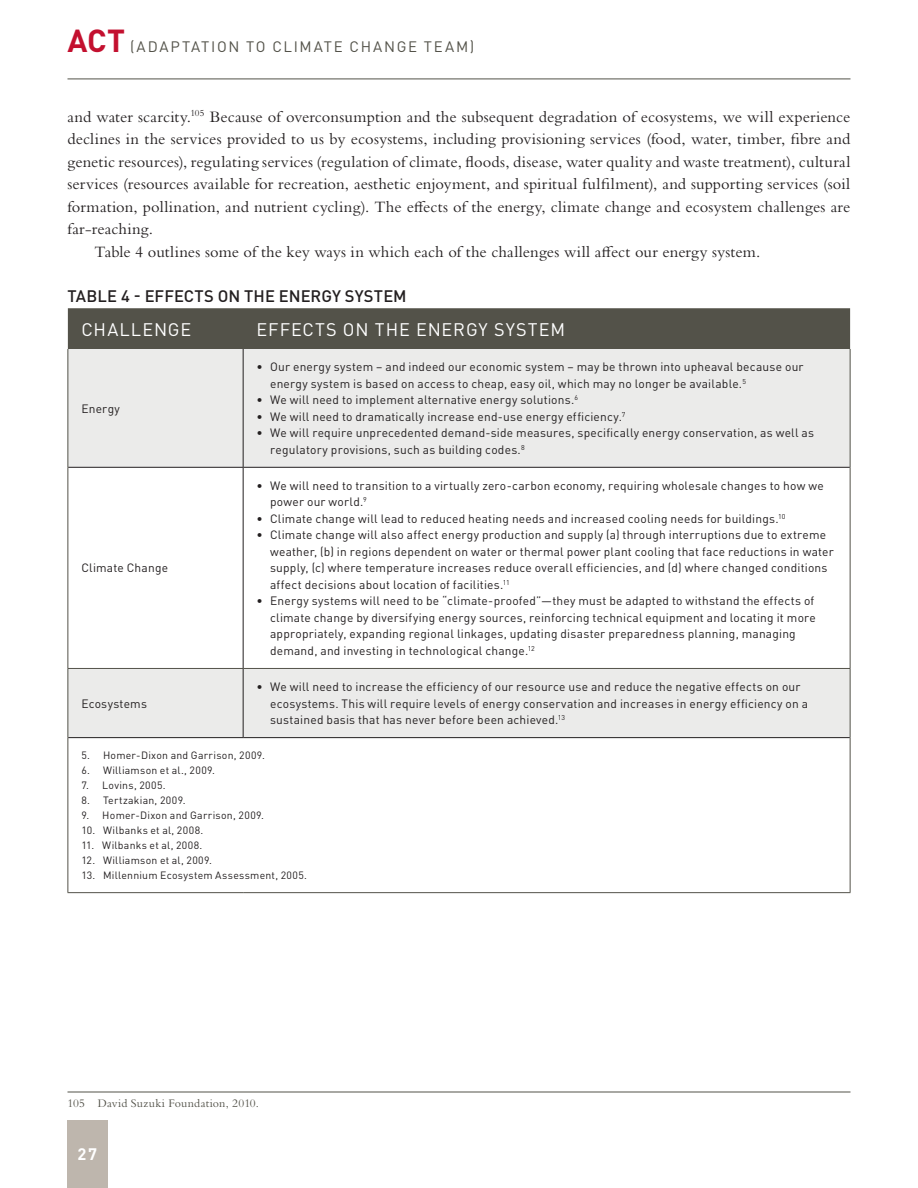
<style>
.page{position:relative;width:918px;height:1188px;background:#fff}
.page>*{position:absolute;margin:0;border:0;box-sizing:border-box;transform-origin:0 0}
.t1{font:18px "DIN Pro";letter-spacing:.05em;color:#fff}
.t2{font:16.5px "Bembo MT Pro";letter-spacing:.005em;color:#231f20}
.t3{font:500 16.5px "DIN Pro";letter-spacing:-.005em;color:#231f20}
.t4{font:700 16.5px "DIN Pro";color:#fff}
.t5{font:15px "DIN Pro";letter-spacing:.115em;color:#535249}
.t6{font:12px/16.5px "DIN Pro";letter-spacing:.025em;color:#231f20}
.t7{font:12px "Bembo MT Pro";letter-spacing:.015em;color:#535249}
.t8{font:10.5px "DIN Pro";letter-spacing:.04em;color:#231f20}
.s1{font-weight:700;font-size:31.5px;color:#c3102f}
</style>
<div class="page">
<div style="left:67px;top:1120px;width:41px;height:68px;background:#beb6ad"></div>
<hr style="left:68px;top:79px;width:782px;height:1px;background:#535249">
<div style="left:68px;top:308px;width:782px;height:41px;background:#535249"></div>
<svg style="left:69px;top:349px;width:781px;height:388px"></svg>
<hr style="left:68px;top:349px;width:1px;height:118px;background:#535249">
<hr style="left:850px;top:349px;width:1px;height:118px;background:#535249">
<hr style="left:68px;top:467px;width:1px;height:201px;background:#535249">
<hr style="left:850px;top:467px;width:1px;height:201px;background:#535249">
<hr style="left:68px;top:668px;width:175px;height:1px;background:#535249">
<hr style="left:68px;top:669px;width:1px;height:69px;background:#535249">
<hr style="left:243px;top:668px;width:607px;height:1px;background:#535249">
<hr style="left:850px;top:669px;width:1px;height:69px;background:#535249">
<hr style="left:68px;top:738px;width:1px;height:154px;background:#535249">
<hr style="left:850px;top:738px;width:1px;height:154px;background:#535249">
<hr style="left:68px;top:892px;width:175px;height:1px;background:#535249">
<hr style="left:243px;top:892px;width:607px;height:1px;background:#535249">
<hr style="left:243px;top:349px;width:1px;height:118px;background:#231f20">
<hr style="left:68px;top:467px;width:175px;height:1px;background:#231f20">
<hr style="left:243px;top:467px;width:607px;height:1px;background:#231f20">
<hr style="left:243px;top:468px;width:1px;height:200px;background:#231f20">
<hr style="left:243px;top:669px;width:1px;height:68px;background:#231f20">
<hr style="left:68px;top:737px;width:175px;height:1px;background:#231f20">
<hr style="left:243px;top:737px;width:607px;height:1px;background:#231f20">
<hr style="left:68px;top:1092px;width:782px;height:1px;background:#535249">
<p class="t5" style="left:68px;top:36px;width:408px"><span class="s1">ACT</span> (Adaptation to Climate Change Team)</p>
<p class="t2" style="left:68px;top:107px;width:784px">and water scarcity.<sup>105</sup> Because of overconsumption and the subsequent degradation of ecosystems, we will experience</p>
<p class="t2" style="left:68px;top:129px;width:784px">declines in the services provided to us by ecosystems, including provisioning services (food, water, timber, fibre and</p>
<p class="t2" style="left:68px;top:152px;width:784px">genetic resources), regulating services (regulation of climate, floods, disease, water quality and waste treatment), cultural</p>
<p class="t2" style="left:68px;top:174px;width:784px">services (resources available for recreation, aesthetic enjoyment, and spiritual fulfilment), and supporting services (soil</p>
<p class="t2" style="left:68px;top:197px;width:784px">formation, pollination, and nutrient cycling). The effects of the energy, climate change and ecosystem challenges are</p>
<p class="t2" style="left:68px;top:219px;width:87px">far-reaching.</p>
<p class="t2" style="left:95px;top:242px;width:667px">Table 4 outlines some of the key ways in which each of the challenges will affect our energy system.</p>
<p class="t3" style="left:68px;top:284px;width:288px">TABLE 4 - EFFECTS ON TH E ENERGY SYST</p>
<p class="t3" style="left:383px;top:284px;width:25px">EM</p>
<p class="t1" style="left:81px;top:317px;width:111px">Challenge</p>
<p class="t1" style="left:257px;top:317px;width:12px">Eff</p>
<p class="t1" style="left:291px;top:317px;width:275px">ects on the Energy System</p>
<p class="t6" style="left:81px;top:399px;width:40px">Energy</p>
<p class="t6" style="left:81px;top:559px;width:88px">Climate Change</p>
<p class="t6" style="left:270px;top:358px;width:535px;text-indent:-14px">• Our energy system – and indeed our economic system – may be thrown into upheaval because our energy system is based on access to cheap, easy oil, which may no longer be available.<sup>5</sup></p>
<p class="t6" style="left:257px;top:391px;width:323px">• We will need to implement alternative energy solutions.<sup>6</sup></p>
<p class="t6" style="left:257px;top:408px;width:370px">• We will need to dramatically increase end-use energy efficiency.<sup>7</sup></p>
<p class="t6" style="left:270px;top:424px;width:545px;text-indent:-14px">• We will require unprecedented demand-side measures, specifically energy conservation, as well as regulatory provisions, such as building codes.<sup>8</sup></p>
<p class="t6" style="left:270px;top:477px;width:555px;text-indent:-14px">• We will need to transition to a virtually zero-carbon economy, requiring wholesale changes to how we power our world.<sup>9</sup></p>
<p class="t6" style="left:257px;top:510px;width:530px">• Climate change will lead to reduced heating needs and increased cooling needs for buildings.<sup>10</sup></p>
<p class="t6" style="left:270px;top:526px;width:565px;text-indent:-14px">• Climate change will also affect energy production and supply (a) through interruptions due to extreme weather, (b) in regions dependent on water or thermal power plant cooling that face reductions in water supply, (c) where temperature increases reduce overall efficiencies, and (d) where changed conditions affect decisions about location of facilities.<sup>11</sup></p>
<p class="t6" style="left:270px;top:592px;width:547px;text-indent:-14px">• Energy systems will need to be “climate-proofed”—they must be adapted to withstand the effects of climate change by diversifying energy sources, reinforcing technical equipment and locating it more appropriately, expanding regional linkages, updating disaster preparedness planning, managing demand, and investing in technological change.<sup>12</sup></p>
<p class="t6" style="left:270px;top:678px;width:540px;text-indent:-14px">• We will need to increase the efficiency of our resource use and reduce the negative effects on our ecosystems. This will require levels of energy conservation and increases in energy efficiency on a sustained basis that has never before been achieved.<sup>13</sup></p>
<p class="t8" style="left:81px;top:748px;width:185px">5. Homer-Dixon and Garrison, 2009.</p>
<p class="t8" style="left:81px;top:763px;width:135px">6. Williamson et al., 2009.</p>
<p class="t8" style="left:81px;top:778px;width:86px">7. Lovins, 2005.</p>
<p class="t8" style="left:81px;top:793px;width:106px">8. Tertzakian, 2009.</p>
<p class="t8" style="left:81px;top:808px;width:184px">9. Homer-Dixon and Garrison, 2009.</p>
<p class="t8" style="left:81px;top:823px;width:123px">10. Wilbanks et al, 2008.</p>
<p class="t8" style="left:81px;top:838px;width:123px">11. Wilbanks et al, 2008.</p>
<p class="t8" style="left:81px;top:853px;width:132px">12. Williamson et al, 2009.</p>
<p class="t8" style="left:81px;top:868px;width:227px">13. M illennium Ecosystem Assessment, 2005.</p>
<p class="t6" style="left:81px;top:695px;width:67px">Ecosystems</p>
<p class="t7" style="left:68px;top:1096px;width:193px">105 David Suzuki Foundation, 2010.</p>
<p class="t4" style="left:77px;top:1143px;width:21px">27</p>
</div>
